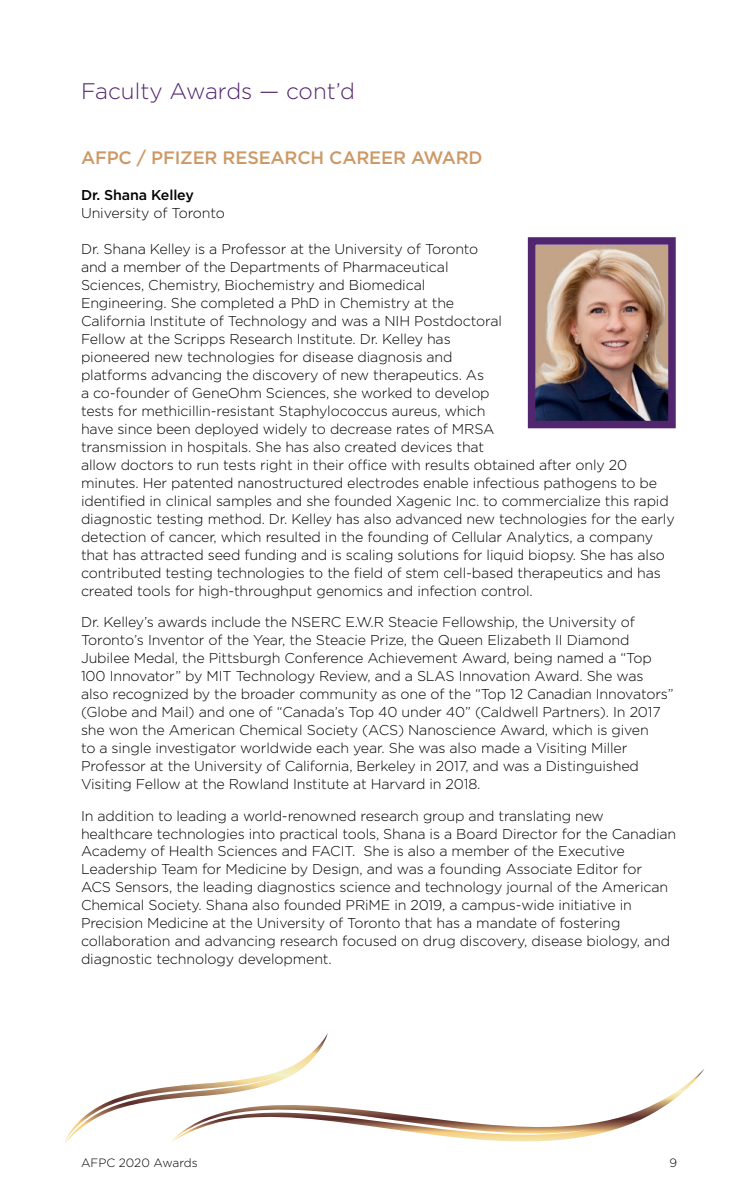
<style>
.page{position:relative;width:756px;height:1188px;background:#fff}
.page>*{position:absolute;margin:0;border:0;box-sizing:border-box;transform-origin:0 0}
.t1{font:300 22.5px "Gotham";color:#52266f}
.t2{font:500 18px "Gotham";letter-spacing:-.01em;color:#c96}
.t3{font:300 14.25px/18px "Gotham";letter-spacing:-.01em;color:#000}
.t4{font:500 14.25px "Gotham";letter-spacing:-.01em;color:#000}
.t5{font:300 12px "Gotham";color:#000}
</style>
<div class="page">
<svg style="left:65px;top:1033px;width:263px;height:110px"></svg>
<svg style="left:171px;top:1068px;width:533px;height:75px"></svg>
<img style="left:537px;top:246px;width:130px;height:173px">
<div style="left:528px;top:237px;width:148px;height:191px;border:8px solid #52266f"></div>
<h1 class="t1" style="left:81px;top:77px;width:275px">Faculty Awards — cont’d</h1>
<p class="t2" style="left:81px;top:145px;width:403px">AFPC / PFIZER RESEARCH CAREER AWARD</p>
<p class="t4" style="left:81px;top:185px;width:114px">Dr. Shana Kelley</p>
<p class="t3" style="left:81px;top:203px;width:145px">University of Toronto</p>
<p class="t3" style="left:81px;top:239px;width:595px">Dr. Shana Kelley is a Professor at the University of Toronto<br>and a member of the Departments of Pharmaceutical<br>Sciences, Chemistry, Biochemistry and Biomedical<br>Engineering. She completed a PhD in Chemistry at the<br>California Institute of Technology and was a NIH Postdoctoral<br>Fellow at the Scripps Research Institute. Dr. Kelley has<br>pioneered new technologies for disease diagnosis and<br>platforms advancing the discovery of new therapeutics. As<br>a co-founder of GeneOhm Sciences, she worked to develop<br>tests for methicillin-resistant Staphylococcus aureus, which<br>have since been deployed widely to decrease rates of MRSA<br>transmission in hospitals. She has also created devices that<br>allow doctors to run tests right in their office with results obtained after only 20 minutes. Her patented nanostructured electrodes enable infectious pathogens to be identified in clinical samples and she founded Xagenic Inc. to commercialize this rapid diagnostic testing method. Dr. Kelley has also advanced new technologies for the early detection of cancer, which resulted in the founding of Cellular Analytics, a company that has attracted seed funding and is scaling solutions for liquid biopsy. She has also contributed testing technologies to the field of stem cell-based therapeutics and has created tools for high-throughput genomics and infection control.</p>
<p class="t3" style="left:81px;top:613px;width:594px">Dr. Kelley’s awards include the NSERC E.W.R Steacie Fellowship, the University of Toronto’s Inventor of the Year, the Steacie Prize, the Queen Elizabeth II Diamond Jubilee Medal, the Pittsburgh Conference Achievement Award, being named a “Top 100 Innovator” by MIT Technology Review, and a SLAS Innovation Award. She was also recognized by the broader community as one of the “Top 12 Canadian Innovators” (Globe and Mail) and one of “Canada’s Top 40 under 40” (Caldwell Partners). In 2017 she won the American Chemical Society (ACS) Nanoscience Award, which is given<br>to a single investigator worldwide each year. She was also made a Visiting Miller Professor at the University of California, Berkeley in 2017, and was a Distinguished Visiting Fellow at the Rowland Institute at Harvard in 2018.</p>
<p class="t3" style="left:81px;top:806px;width:597px">In addition to leading a world-renowned research group and translating new healthcare technologies into practical tools, Shana is a Board Director for the Canadian Academy of Health Sciences and FACIT. She is also a member of the Executive Leadership Team for Medicine by Design, and was a founding Associate Editor for<br>ACS Sensors, the leading diagnostics science and technology journal of the American Chemical Society. Shana also founded PRiME in 2019, a campus-wide initiative in Precision Medicine at the University of Toronto that has a mandate of fostering collaboration and advancing research focused on drug discovery, disease biology, and diagnostic technology development.</p>
<p class="t5" style="left:81px;top:1155px;width:118px">AFPC 2020 Awards</p>
<p class="t5" style="left:669px;top:1155px;width:9px">9</p>
</div>
